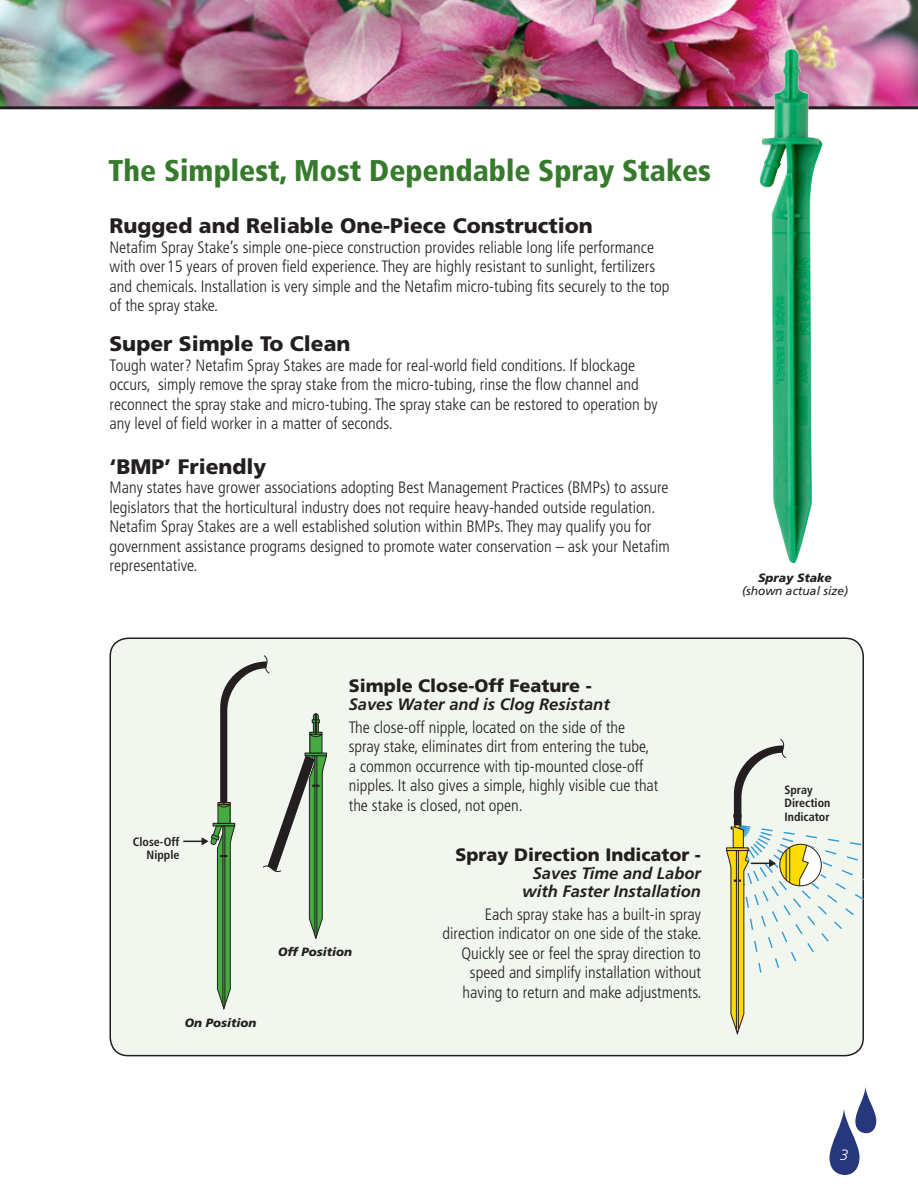
<style>
.page{position:relative;width:918px;height:1188px;background:#fff}
.page>*{position:absolute;margin:0;border:0;box-sizing:border-box;transform-origin:0 0}
.Text{font:900 condensed 30px "Frutiger LT Std";color:#357b2b}
.t1{font:900 21px "Frutiger LT Std";color:#231f20}
.t2{font:900 18px "Frutiger LT Std";color:#231f20}
.t3{font:300 condensed 16.5px/19.5px "Frutiger LT Std";color:#231f20}
.t4{font:italic 700 16.5px/18px "Frutiger LT Std";color:#231f20;text-align:right}
.t5{font:italic 300 15px "Frutiger LT Std";color:#fff}
.t6{font:700 condensed 12px/13.5px "Frutiger LT Std";color:#231f20}
.t7{font:italic 900 12px "Frutiger LT Std";color:#231f20}
.t8{font:italic 12px "Frutiger LT Std";color:#231f20}
</style>
<div class="page">
<svg style="left:829px;top:1087px;width:48px;height:88px"></svg>
<img style="left:1px;top:0;width:917px;height:106px">
<hr style="left:0;top:106px;width:918px;height:3px;background:#231f20">
<img style="left:759px;top:48px;width:64px;height:516px">
<div style="left:110px;top:638px;width:753px;height:418px;background:#f1f6ef;border-radius:18px"></div>
<svg style="left:726px;top:739px;width:137px;height:295px"></svg>
<svg style="left:184px;top:656px;width:143px;height:353px"></svg>
<p class="Text" style="left:109px;top:153px;width:604px">The Simplest, Most Dependable Spray Stakes</p>
<p class="t1" style="left:110px;top:213px;width:485px">Rugged and Reliable One-Piece Construction</p>
<p class="t3" style="left:110px;top:238px;width:562px">Netafim Spray Stake’s simple one-piece construction provides reliable long life performance with over15 years of proven field experience. They are highly resistant to sunlight, fertilizers and chemicals. Installation is very simple and the Netafim micro-tubing fits securely to the top of the spray stake.</p>
<p class="t1" style="left:110px;top:331px;width:243px">Super Simple To Clean</p>
<p class="t3" style="left:110px;top:356px;width:550px">Tough water? Netafim Spray Stakes are made for real-world field conditions. If blockage occurs, simply remove the spray stake from the micro-tubing, rinse the flow channel and reconnect the spray stake and micro-tubing. The spray stake can be restored to operation by any level of field worker in a matter of seconds.</p>
<p class="t1" style="left:110px;top:453px;width:158px">‘BMP’ Friendly</p>
<p class="t3" style="left:110px;top:478px;width:562px">Many states have grower associations adopting Best Management Practices (BMPs) to assure legislators that the horticultural industry does not require heavy-handed outside regulation.<br>Netafim Spray Stakes are a well established solution within BMPs. They may qualify you for government assistance programs designed to promote water conservation – ask your Netafim representative.</p>
<p class="t6" style="left:133px;top:835px;width:48px;text-align:right">Close-Off<br>Nipple</p>
<p class="t7" style="left:185px;top:1016px;width:73px">On Position</p>
<p class="t2" style="left:349px;top:675px;width:244px">Simple Close-Off Feature -</p>
<p class="t4" style="left:349px;top:696px;width:263px">Saves Water and is Clog Resistant</p>
<p class="t3" style="left:349px;top:718px;width:311px">The close-off nipple, located on the side of the spray stake, eliminates dirt from entering the tube, a common occurrence with tip-mounted close-off nipples. It also gives a simple, highly visible cue that the stake is closed, not open.</p>
<p class="t7" style="left:278px;top:945px;width:76px">Off Position</p>
<p class="t2" style="left:456px;top:844px;width:247px">Spray Direction Indicator -</p>
<p class="t4" style="left:522px;top:864px;width:180px">Saves Time and Labor with Faster Installation</p>
<p class="t3" style="left:442px;top:905px;width:261px;text-align:right">Each spray stake has a built-in spray direction indicator on one side of the stake.<br>Quickly see or feel the spray direction to speed and simplify installation without having to return and make adjustments.</p>
<p class="t7" style="left:758px;top:570px;width:75px">Spray Stake</p>
<p class="t8" style="left:742px;top:584px;width:108px">(shown actual size)</p>
<p class="t6" style="left:784px;top:783px;width:47px">Spray<br>Direction<br>Indicator</p>
<p class="t5" style="left:840px;top:1146px;width:10px">3</p>
</div>
